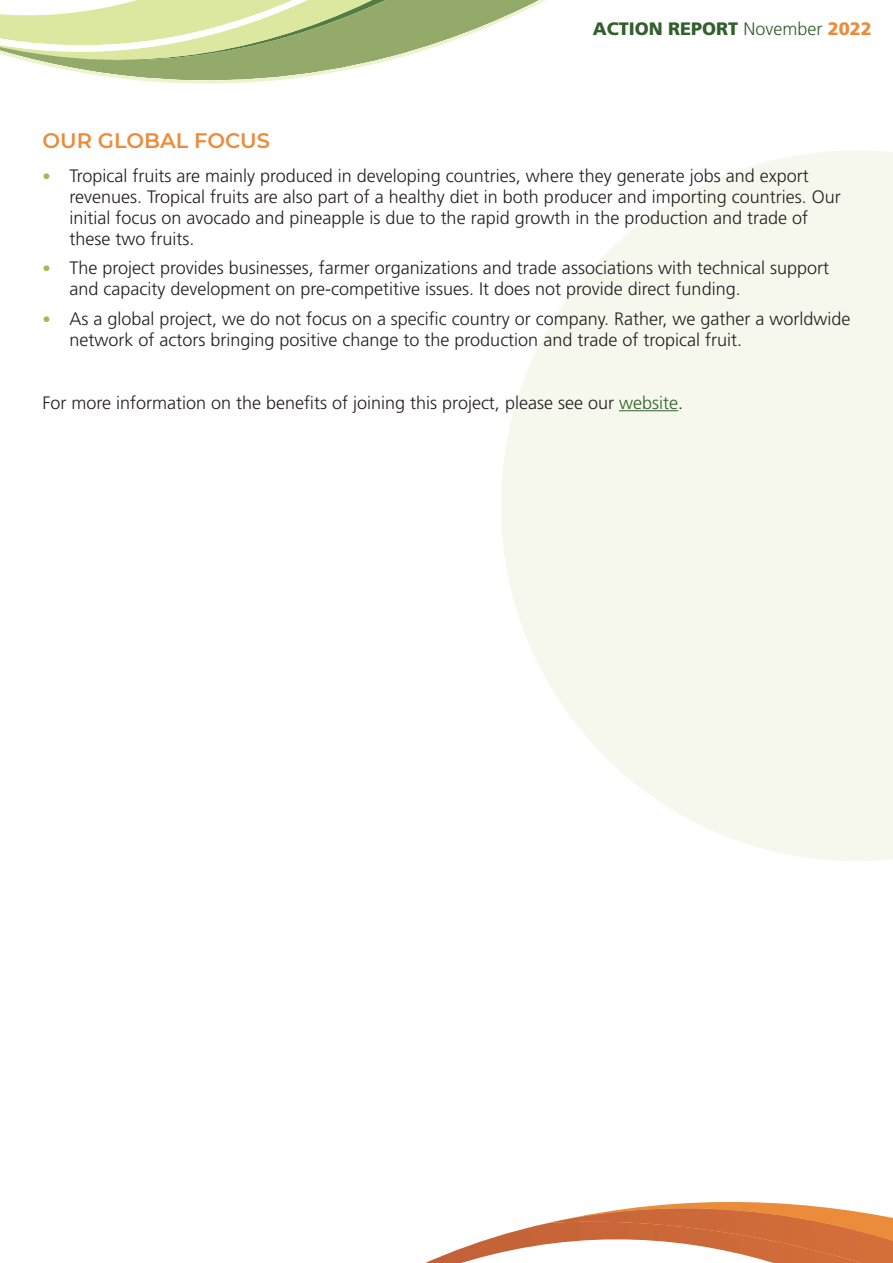
<style>
.page{position:relative;width:893px;height:1263px;background:#fff}
.page>*{position:absolute;margin:0;border:0;box-sizing:border-box;transform-origin:0 0}
.t1{font:600 21px "Montserrat";color:#eb8c3b}
.Text{font:300 18px/21px "Frutiger LT Std";color:#231f20}
.t2{font:900 18px "Frutiger LT Std";color:#335f2d}
.s1{font-weight:300}
.s2{color:#eb8c3b}
.s3{font-size:16.5px;color:#aab64e}
.s4{color:#335f2d}
</style>
<div class="page">
<svg style="left:501px;top:150px;width:392px;height:711px;fill:#f7f8ed"></svg>
<svg style="left:0;top:0;width:546px;height:84px"></svg>
<svg style="left:425px;top:1223px;width:124px;height:40px"></svg>
<svg style="left:549px;top:1202px;width:344px;height:61px"></svg>
<hr style="left:619px;top:410px;width:59px;height:1px;background:#335f2d">
<p class="t2" style="left:593px;top:18px;width:280px">ACTION REPORT <span class="s1">November</span> <span class="s2">2022</span></p>
<p class="t1" style="left:43px;top:126px;width:229px">OUR GLOBAL FOCUS</p>
<p class="Text" style="left:70px;top:165px;width:773px;text-indent:-27px"><span class="s3">•</span> Tropical fruits are mainly produced in developing countries, where they generate jobs and export revenues. Tropical fruits are also part of a healthy diet in both producer and importing countries. Our initial focus on avocado and pineapple is due to the rapid growth in the production and trade of these two fruits.</p>
<p class="Text" style="left:70px;top:258px;width:761px;text-indent:-27px"><span class="s3">•</span> The project provides businesses, farmer organizations and trade associations with technical support and capacity development on pre-competitive issues. It does not provide direct funding.</p>
<p class="Text" style="left:70px;top:308px;width:782px;text-indent:-27px"><span class="s3">•</span> As a global project, we do not focus on a specific country or company. Rather, we gather a worldwide network of actors bringing positive change to the production and trade of tropical fruit.</p>
<p class="Text" style="left:43px;top:392px;width:642px">For more information on the benefits of joining this project, please see our <span class="s4">website</span>.</p>
</div>
